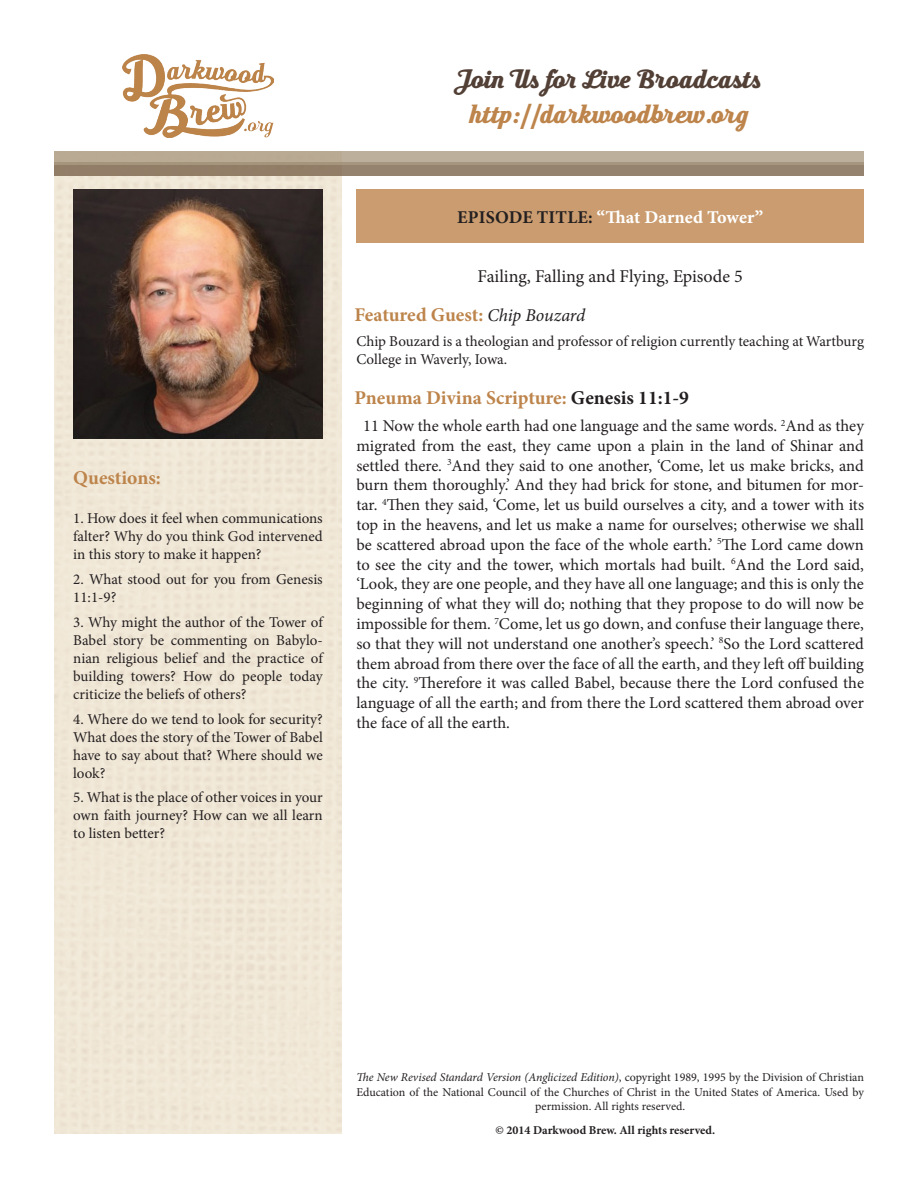
<style>
.page{position:relative;width:918px;height:1188px;background:#fff}
.page>*{position:absolute;margin:0;border:0;box-sizing:border-box;transform-origin:0 0}
.t1{font:800 24px "Moonface Script";color:#523f35}
.t2{font:800 24px "Moonface Script";color:#bd844b}
.TEXT_BASIC{font:700 19.5px "Minion Pro";color:#bd844b}
.TEXT_BASIC-2{font:18px "Minion Pro";color:#231f20}
.TEXT_BASIC-3{font:18px "Minion Pro Bold Capt";color:#fff}
.Paragraph_Style_1{font:16.5px/19.8px "Minion Pro";color:#231f20;text-align:justify}
.questions_text{font:15px/18px "Minion Pro";letter-spacing:-.005em;color:#231f20;text-align:justify}
.TEXT_BASIC_2{font:15px/18px "Minion Pro";letter-spacing:-.005em;color:#231f20}
.TEXT_BASIC-4{font:12px/14.4px "Minion Pro";color:#231f20;text-align:center}
.TEXT_BASIC-5{font:700 12px "Minion Pro";color:#231f20}
.s1{font-family:"Minion Pro";font-weight:700;color:#231f20}
.s2{font-weight:400;font-style:italic;font-size:18px;color:#231f20}
.s3{color:#231f20}
.s4{font-style:italic}
</style>
<div class="page">
<div style="left:54px;top:152px;width:288px;height:982px;background:#f0e7d6"></div>
<div style="left:54px;top:163px;width:810px;height:13px;background:#95836f"></div>
<svg style="left:54px;top:152px;width:810px;height:13px;background:#b6a792"></svg>
<img style="left:122px;top:54px;width:152px;height:83px">
<div style="left:356px;top:189px;width:508px;height:54px;background:#ca9c6f"></div>
<img style="left:73px;top:189px;width:250px;height:250px">
<p class="t1" style="left:458px;top:66px;width:306px">Join Us for Live Broadcasts</p>
<p class="t2" style="left:471px;top:100px;width:280px">http://darkwoodbrew.org</p>
<p class="TEXT_BASIC" style="left:73px;top:464px;width:89px">Questions:</p>
<p class="questions_text" style="left:73px;top:510px;width:251px">1. How does it feel when communications falter? Why do you think God intervened in this story to make it happen?</p>
<p class="questions_text" style="left:73px;top:570px;width:251px">2. What stood out for you from Genesis<br>11:1-9?</p>
<p class="questions_text" style="left:73px;top:613px;width:251px">3. Why might the author of the Tower of Babel story be commenting on Babylo&shy;nian religious belief and the practice of building towers? How do people today criticize the beliefs of others?</p>
<p class="questions_text" style="left:73px;top:710px;width:251px">4. Where do we tend to look for security?<br>What does the story of the Tower of Babel have to say about that? Where should we look?</p>
<p class="questions_text" style="left:73px;top:789px;width:251px">5. What is the place of other voices in your own faith journey? How can we all learn to listen better?</p>
<p class="TEXT_BASIC-3" style="left:457px;top:204px;width:307px"><span class="s1">EPISODE TITLE:</span> “That Darned Tower”</p>
<p class="TEXT_BASIC-2" style="left:478px;top:264px;width:267px">Failing, Falling and Flying, Episode 5</p>
<p class="TEXT_BASIC" style="left:354px;top:301px;width:232px">Featured Guest: <span class="s2">Chip Bouzard</span></p>
<p class="TEXT_BASIC_2" style="left:356px;top:333px;width:509px">Chip Bouzard is a theologian and professor of religion currently teaching at Wartburg<br>College in Waverly, Iowa.</p>
<p class="TEXT_BASIC" style="left:354px;top:384px;width:336px">Pneuma Divina Scripture: <span class="s3">Genesis 11:1-9</span></p>
<p class="Paragraph_Style_1" style="left:356px;top:416px;width:509px;text-indent:7px">11 Now the whole earth had one language and the same words. <sup>2</sup>And as they migrated from the east, they came upon a plain in the land of Shinar and settled there. <sup>3</sup>And they said to one another, ‘Come, let us make bricks, and burn them thoroughly.’ And they had brick for stone, and bitumen for mor&shy;tar. <sup>4</sup>Then they said, ‘Come, let us build ourselves a city, and a tower with its top in the heavens, and let us make a name for ourselves; otherwise we shall be scattered abroad upon the face of the whole earth.’ <sup>5</sup>The Lord came down to see the city and the tower, which mortals had built. <sup>6</sup>And the Lord said, ‘Look, they are one people, and they have all one language; and this is only the beginning of what they will do; nothing that they propose to do will now be impossible for them. <sup>7</sup>Come, let us go down, and confuse their language there, so that they will not understand one another’s speech.’ <sup>8</sup>So the Lord scattered them abroad from there over the face of all the earth, and they left off building the city. <sup>9</sup>Therefore it was called Babel, because there the Lord confused the language of all the earth; and from there the Lord scattered them abroad over the face of all the earth.</p>
<p class="TEXT_BASIC-4" style="left:356px;top:1071px;width:509px"><span class="s4">The New Revised Standard Version (Anglicized Edition)</span>, copyright 1989, 1995 by the Division of Christian<br>Education of the National Council of the Churches of Christ in the United States of America. Used by permission. All rights reserved.</p>
<p class="TEXT_BASIC-5" style="left:495px;top:1122px;width:221px">© 2014 Darkwood Brew. All rights reserved.</p>
</div>
